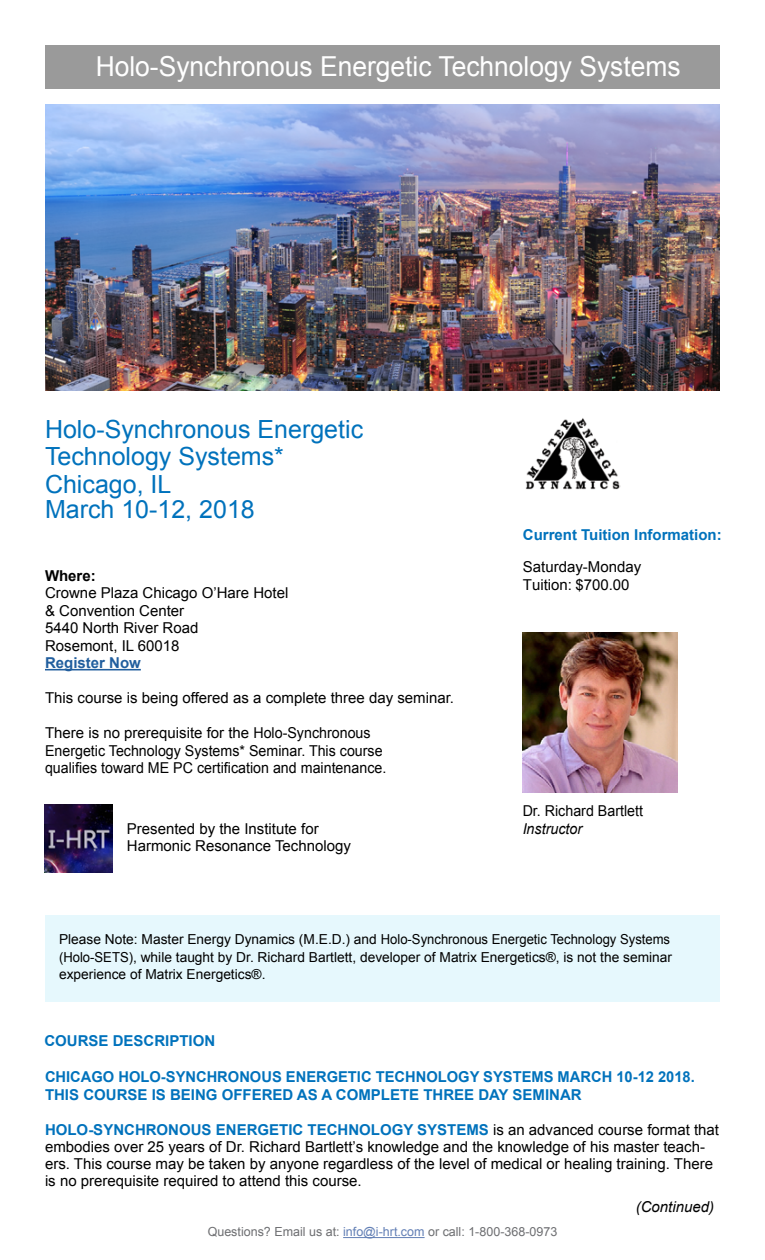
<style>
.page{position:relative;width:765px;height:1260px;background:#fff}
.page>*{position:absolute;margin:0;border:0;box-sizing:border-box;transform-origin:0 0}
.t1{font:27.5px "Arial";color:#fff;scale:.96 1}
.t2{font:25px/27.5px "Arial";color:#0072bc}
.t3{font:15px/17.5px "Arial";color:#000}
.t4{font:700 15px/18px "Arial";color:#0072bc}
.t5{font:15px "Arial";color:#000;scale:.95 1}
.t6{font:italic 15px "Arial";color:#000}
.t7{font:700 15px "Arial";color:#215e9e}
.t8{font:italic 15px "Arial";color:#000;scale:.95 1}
.t9{font:700 15px "Arial";color:#000}
.t10{font:13.75px/17.5px "Arial";color:#000}
.t11{font:12.5px "Arial";color:#6d6e71}
.s1{font-weight:700;color:#0072bc}
.s2{color:#627fb5}
</style>
<div class="page">
<img style="left:526px;top:418px;width:95px;height:72px">
<hr style="left:343px;top:1237px;width:82px;height:1px;background:#627fb5">
<div style="left:45px;top:915px;width:675px;height:86px;background:#e6f8fd"></div>
<div style="left:45px;top:45px;width:675px;height:43px;background:#9a9a9a"></div>
<img style="left:45px;top:805px;width:68px;height:67px">
<img style="left:523px;top:632px;width:155px;height:160px">
<hr style="left:45px;top:669px;width:96px;height:1px;background:#215e9e">
<img style="left:45px;top:104px;width:675px;height:287px">
<h1 class="t1" style="left:96px;top:48px;width:611px">Holo-Synchronous Energetic Technology Systems</h1>
<h2 class="t2" style="left:45px;top:415px;width:320px">Holo-Synchronous Energetic<br>Technology Systems*<br>Chicago, IL</h2>
<h2 class="t2" style="left:45px;top:495px;width:211px">March 10-12, 2018</h2>
<p class="t9" style="left:45px;top:565px;width:52px">Where:</p>
<p class="t3" style="left:45px;top:584px;width:245px">Crowne Plaza Chicago O’Hare Hotel &amp; Convention Center<br>5440 North River Road<br>Rosemont, IL 60018</p>
<p class="t7" style="left:45px;top:653px;width:97px">Register Now</p>
<p class="t3" style="left:45px;top:689px;width:411px">This course is being offered as a complete three day seminar.</p>
<p class="t3" style="left:45px;top:724px;width:343px">There is no prerequisite for the Holo-Synchronous<br>Energetic Technology Systems* Seminar. This course qualifies toward ME PC certification and maintenance.</p>
<p class="t3" style="left:127px;top:820px;width:226px">Presented by the Institute for<br>Harmonic Resonance Technology</p>
<p class="t4" style="left:523px;top:526px;width:200px">Current Tuition Information:</p>
<p class="t3" style="left:523px;top:558px;width:120px;line-height:18px">Saturday-Monday<br>Tuition: $700.00</p>
<p class="t5" style="left:523px;top:801px;width:128px">Dr. Richard Bartlett</p>
<p class="t8" style="left:523px;top:820px;width:64px">Instructor</p>
<p class="t10" style="left:59px;top:931px;width:614px">Please Note: Master Energy Dynamics (M.E.D.) and Holo-Synchronous Energetic Technology Systems (Holo-SETS), while taught by Dr. Richard Bartlett, developer of Matrix Energetics®, is not the seminar experience of Matrix Energetics®.</p>
<p class="t4" style="left:44px;top:1033px;width:172px">COURSE DESCRIPTION</p>
<p class="t4" style="left:45px;top:1068px;width:651px">CHICAGO HOLO-SYNCHRONOUS ENERGETIC TECHNOLOGY SYSTEMS MARCH 10-12 2018.<br>THIS COURSE IS BEING OFFERED AS A COMPLETE THREE DAY SEMINAR</p>
<p class="t3" style="left:45px;top:1122px;width:676px;line-height:16.9px"><span class="s1">HOLO-SYNCHRONOUS ENERGETIC TECHNOLOGY SYSTEMS</span> is an advanced course format that embodies over 25 years of Dr. Richard Bartlett’s knowledge and the knowledge of his master teach&shy;ers. This course may be taken by anyone regardless of the level of medical or healing training. There is no prerequisite required to attend this course.</p>
<p class="t11" style="left:208px;top:1224px;width:351px">Questions? Email us at: <span class="s2">info@i-hrt.com</span> or call: 1-800-368-0973</p>
<p class="t6" style="left:636px;top:1197px;width:80px">(Continued)</p>
</div>
